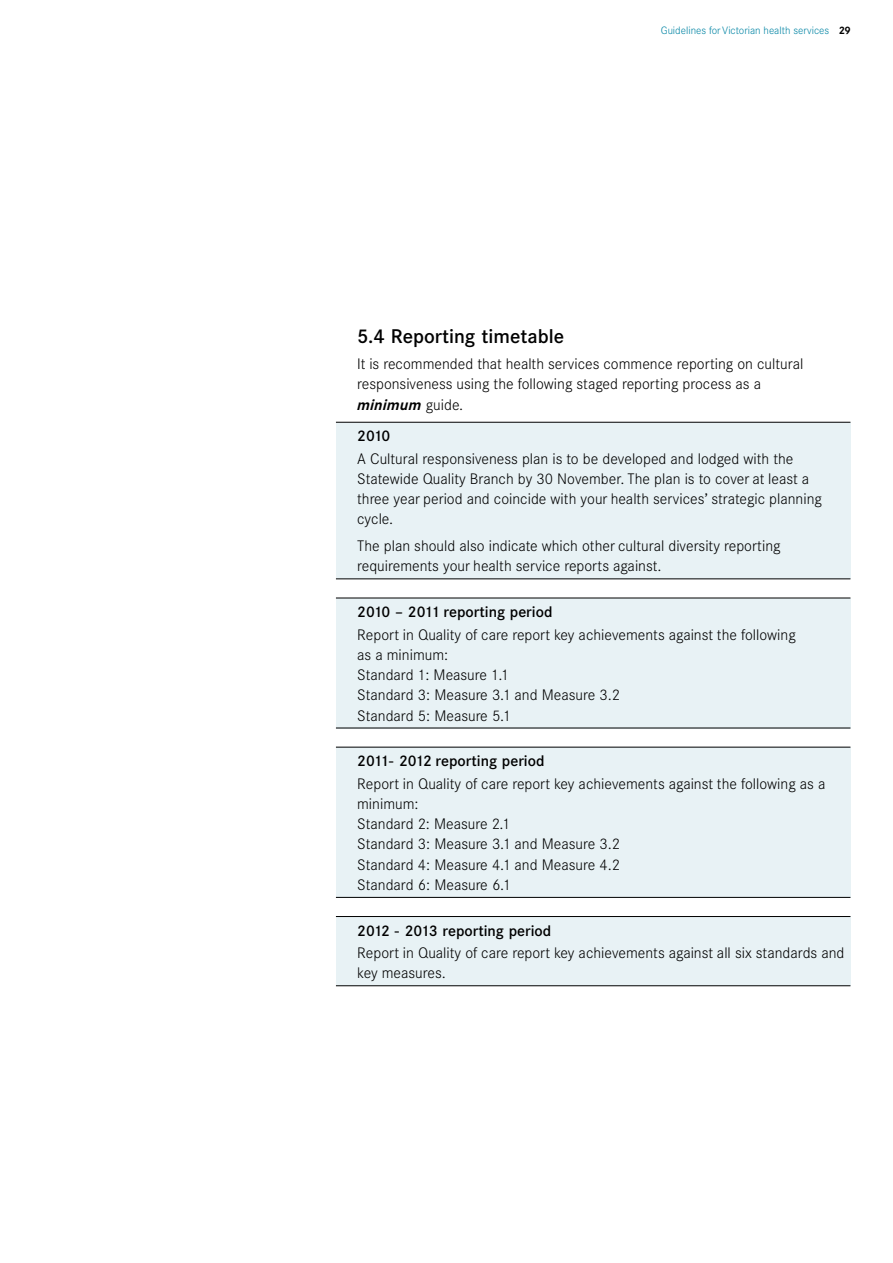
<style>
.page{position:relative;width:893px;height:1263px;background:#fff}
.page>*{position:absolute;margin:0;border:0;box-sizing:border-box;transform-origin:0 0}
.t1{font:500 19.5px "Corporate SBQ";color:#000}
.t2{font:300 15px/20.2px "Corporate SBQ";color:#000}
.t3{font:500 15px "Corporate SBQ";color:#000}
.t4{font:300 10.5px "Corporate SBQ";color:#0084a4}
.s1{font-weight:700;color:#000}
.s2{font-weight:700;font-style:italic}
</style>
<div class="page">
<div style="left:336px;top:422px;width:514px;height:157px;background:#e8f2f5"></div>
<hr style="left:336px;top:422px;width:514px;height:1px;background:#000">
<hr style="left:336px;top:579px;width:514px;height:1px;background:#000">
<div style="left:336px;top:598px;width:514px;height:130px;background:#e8f2f5"></div>
<hr style="left:336px;top:598px;width:514px;height:1px;background:#000">
<hr style="left:336px;top:728px;width:514px;height:1px;background:#000">
<div style="left:336px;top:747px;width:514px;height:150px;background:#e8f2f5"></div>
<hr style="left:336px;top:747px;width:514px;height:1px;background:#000">
<hr style="left:336px;top:897px;width:514px;height:1px;background:#000">
<div style="left:336px;top:916px;width:514px;height:70px;background:#e8f2f5"></div>
<hr style="left:336px;top:916px;width:514px;height:1px;background:#000">
<hr style="left:336px;top:985px;width:514px;height:1px;background:#000">
<p class="t4" style="left:661px;top:24px;width:192px">Guidelines for Victorian health services <span class="s1">29</span></p>
<h1 class="t1" style="left:357px;top:324px;width:208px">5.4 Reporting timetable</h1>
<p class="t2" style="left:357px;top:354px;width:448px">It is recommended that health services commence reporting on cultural responsiveness using the following staged reporting process as a <span class="s2">minimum</span> guide.</p>
<p class="t3" style="left:357px;top:427px;width:35px">2010</p>
<p class="t2" style="left:357px;top:448px;width:466px">A Cultural responsiveness plan is to be developed and lodged with the Statewide Quality Branch by 30 November. The plan is to cover at least a three year period and coincide with your health services’ strategic planning cycle.</p>
<p class="t2" style="left:357px;top:536px;width:425px">The plan should also indicate which other cultural diversity reporting requirements your health service reports against.</p>
<p class="t3" style="left:357px;top:603px;width:197px">2010 – 2011 reporting period</p>
<p class="t2" style="left:357px;top:624px;width:440px">Report in Quality of care report key achievements against the following as a minimum:<br>Standard 1: Measure 1.1<br>Standard 3: Measure 3.1 and Measure 3.2<br>Standard 5: Measure 5.1</p>
<p class="t3" style="left:357px;top:752px;width:189px">2011- 2012 reporting period</p>
<p class="t2" style="left:357px;top:773px;width:470px">Report in Quality of care report key achievements against the following as a minimum:<br>Standard 2: Measure 2.1<br>Standard 3: Measure 3.1 and Measure 3.2<br>Standard 4: Measure 4.1 and Measure 4.2<br>Standard 6: Measure 6.1</p>
<p class="t3" style="left:357px;top:921px;width:196px">2012 - 2013 reporting period</p>
<p class="t2" style="left:357px;top:943px;width:489px">Report in Quality of care report key achievements against all six standards and key measures.</p>
</div>
